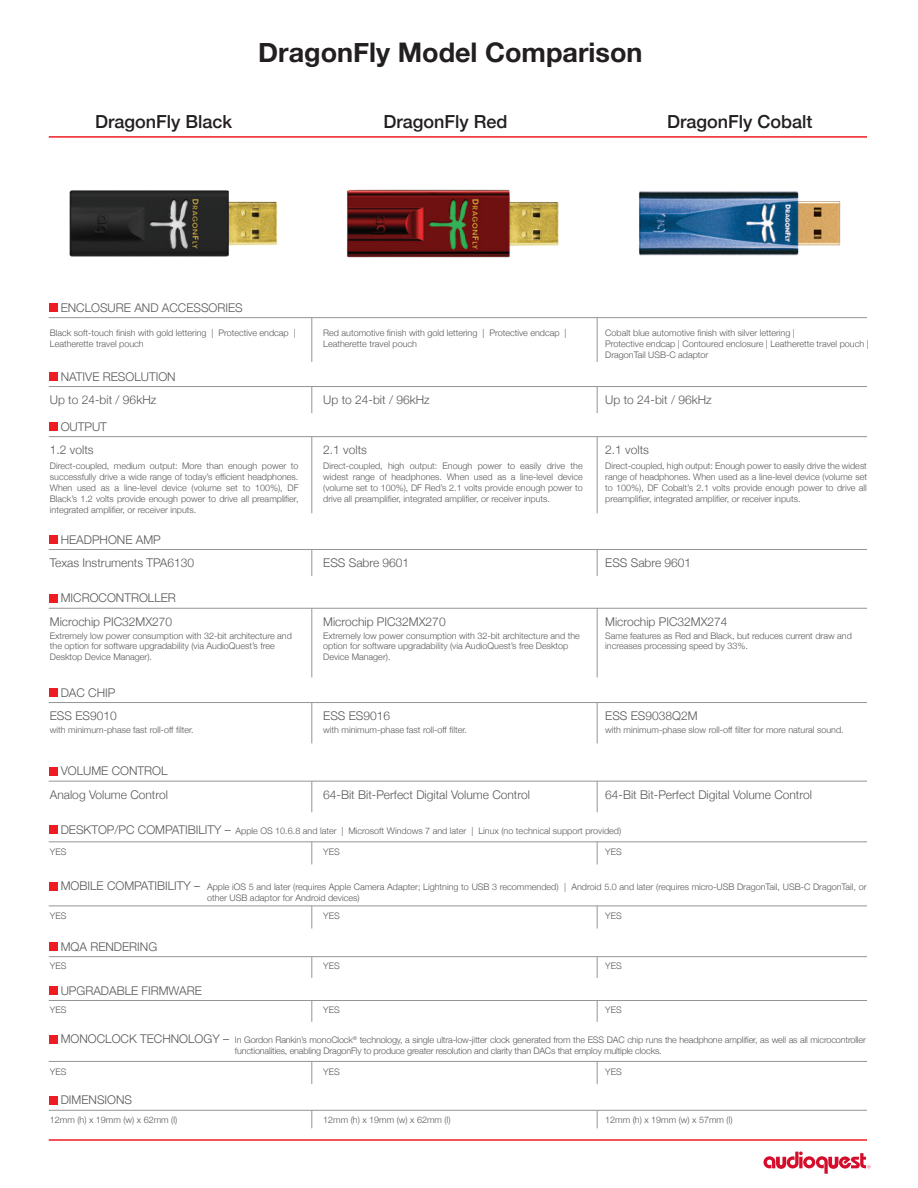
<style>
.page{position:relative;width:918px;height:1188px;background:#fff}
.page>*{position:absolute;margin:0;border:0;box-sizing:border-box;transform-origin:0 0}
.t1{font:700 27px "Helvetica Neue";color:#231f20}
.t2{font:500 18px "Helvetica Neue";color:#231f20}
.t3{font:300 12px/23.5px "Helvetica Neue";color:#57585a}
.t4{font:300 9px/10.8px "Helvetica Neue";color:#57585a}
.s1{font-size:12px}
</style>
<div class="page">
<hr style="left:49px;top:136px;width:818px;height:2px;background:#ee1d23">
<hr style="left:49px;top:1139px;width:818px;height:2px;background:#ee1d23">
<hr style="left:49px;top:317px;width:818px;height:1px;background:#939598">
<hr style="left:311px;top:318px;width:1px;height:44px;background:#939598">
<hr style="left:597px;top:318px;width:1px;height:44px;background:#939598">
<hr style="left:49px;top:386px;width:818px;height:1px;background:#939598">
<svg style="left:311px;top:387px;width:1px;height:26px"></svg>
<svg style="left:597px;top:387px;width:1px;height:26px"></svg>
<hr style="left:49px;top:549px;width:818px;height:1px;background:#939598">
<svg style="left:311px;top:550px;width:1px;height:26px"></svg>
<svg style="left:597px;top:550px;width:1px;height:26px"></svg>
<hr style="left:49px;top:906px;width:818px;height:1px;background:#939598">
<svg style="left:311px;top:906px;width:1px;height:23px"></svg>
<svg style="left:597px;top:906px;width:1px;height:23px"></svg>
<hr style="left:49px;top:1110px;width:818px;height:1px;background:#939598">
<svg style="left:311px;top:1110px;width:1px;height:18px"></svg>
<svg style="left:597px;top:1110px;width:1px;height:18px"></svg>
<hr style="left:49px;top:436px;width:818px;height:1px;background:#939598">
<hr style="left:311px;top:437px;width:1px;height:76px;background:#939598">
<hr style="left:597px;top:437px;width:1px;height:76px;background:#939598">
<hr style="left:49px;top:608px;width:818px;height:1px;background:#939598">
<hr style="left:311px;top:608px;width:1px;height:70px;background:#939598">
<hr style="left:597px;top:608px;width:1px;height:70px;background:#939598">
<hr style="left:49px;top:702px;width:818px;height:1px;background:#939598">
<hr style="left:311px;top:703px;width:1px;height:40px;background:#939598">
<hr style="left:597px;top:703px;width:1px;height:40px;background:#939598">
<hr style="left:49px;top:781px;width:818px;height:1px;background:#939598">
<hr style="left:311px;top:781px;width:1px;height:31px;background:#939598">
<hr style="left:597px;top:781px;width:1px;height:31px;background:#939598">
<div style="left:49px;top:303px;width:9px;height:9px;background:#ee1d23"></div>
<div style="left:49px;top:372px;width:9px;height:9px;background:#ee1d23"></div>
<div style="left:49px;top:535px;width:9px;height:9px;background:#ee1d23"></div>
<div style="left:49px;top:423px;width:9px;height:8px;background:#ee1d23"></div>
<div style="left:49px;top:594px;width:9px;height:8px;background:#ee1d23"></div>
<div style="left:49px;top:688px;width:9px;height:9px;background:#ee1d23"></div>
<div style="left:49px;top:767px;width:9px;height:8px;background:#ee1d23"></div>
<div style="left:49px;top:825px;width:9px;height:9px;background:#ee1d23"></div>
<hr style="left:49px;top:956px;width:818px;height:1px;background:#939598">
<svg style="left:311px;top:957px;width:1px;height:21px"></svg>
<svg style="left:597px;top:957px;width:1px;height:21px"></svg>
<hr style="left:49px;top:841px;width:818px;height:1px;background:#939598">
<svg style="left:311px;top:842px;width:1px;height:22px"></svg>
<svg style="left:597px;top:842px;width:1px;height:22px"></svg>
<hr style="left:49px;top:1061px;width:818px;height:1px;background:#939598">
<svg style="left:311px;top:1062px;width:1px;height:22px"></svg>
<svg style="left:597px;top:1062px;width:1px;height:22px"></svg>
<div style="left:49px;top:942px;width:9px;height:9px;background:#ee1d23"></div>
<hr style="left:49px;top:1000px;width:818px;height:1px;background:#939598">
<svg style="left:311px;top:1001px;width:1px;height:21px"></svg>
<svg style="left:597px;top:1001px;width:1px;height:21px"></svg>
<div style="left:49px;top:986px;width:9px;height:9px;background:#ee1d23"></div>
<div style="left:49px;top:882px;width:9px;height:8px;background:#ee1d23"></div>
<div style="left:49px;top:1035px;width:9px;height:8px;background:#ee1d23"></div>
<div style="left:49px;top:1096px;width:9px;height:8px;background:#ee1d23"></div>
<svg style="left:763px;top:1151px;width:108px;height:23px"></svg>
<img style="left:639px;top:191px;width:201px;height:65px">
<img style="left:69px;top:190px;width:208px;height:67px">
<img style="left:347px;top:189px;width:212px;height:69px">
<h2 class="t2" style="left:95px;top:107px;width:139px">DragonFly Black</h2>
<h1 class="t1" style="left:258px;top:31px;width:386px">DragonFly Model Comparison</h1>
<h2 class="t2" style="left:383px;top:107px;width:126px">DragonFly Red</h2>
<h2 class="t2" style="left:667px;top:107px;width:147px">DragonFly Cobalt</h2>
<h3 class="t3" style="left:61px;top:295px;width:184px">ENCLOSURE AND ACCESSORIES</h3>
<p class="t4" style="left:50px;top:327px;width:247px">Black soft-touch finish with gold lettering | Protective endcap |<br>Leatherette travel pouch</p>
<p class="t4" style="left:323px;top:327px;width:245px">Red automotive finish with gold lettering | Protective endcap |<br>Leatherette travel pouch</p>
<p class="t4" style="left:605px;top:327px;width:265px">Cobalt blue automotive finish with silver lettering |<br>Protective endcap | Contoured enclosure | Leatherette travel pouch |<br>DragonTail USB-C adaptor</p>
<h3 class="t3" style="left:50px;top:364px;width:127px;text-indent:11px">NATIVE RESOLUTION<br>Up to 24-bit / 96kHz</h3>
<h3 class="t3" style="left:50px;top:414px;width:59px;text-indent:11px">OUTPUT<br>1.2 volts</h3>
<h3 class="t3" style="left:323px;top:387px;width:108px">Up to 24-bit / 96kHz</h3>
<h3 class="t3" style="left:605px;top:387px;width:108px">Up to 24-bit / 96kHz</h3>
<h3 class="t3" style="left:323px;top:437px;width:45px">2.1 volts</h3>
<h3 class="t3" style="left:605px;top:437px;width:45px">2.1 volts</h3>
<p class="t4" style="left:50px;top:460px;width:250px;text-align:justify">Direct-coupled, medium output: More than enough power to successfully drive a wide range of today’s efficient headphones.<br>When used as a line-level device (volume set to 100%), DF Black’s 1.2 volts provide enough power to drive all preamplifier, integrated amplifier, or receiver inputs.</p>
<p class="t4" style="left:323px;top:460px;width:261px;text-align:justify">Direct-coupled, high output: Enough power to easily drive the widest range of headphones. When used as a line-level device (volume set to 100%), DF Red’s 2.1 volts provide enough power to drive all preamplifier, integrated amplifier, or receiver inputs.</p>
<p class="t4" style="left:605px;top:460px;width:263px;text-align:justify">Direct-coupled, high output: Enough power to easily drive the widest range of headphones. When used as a line-level device (volume set to 100%), DF Cobalt’s 2.1 volts provide enough power to drive all preamplifier, integrated amplifier, or receiver inputs.</p>
<h3 class="t3" style="left:50px;top:527px;width:146px;text-indent:11px">HEADPHONE AMP<br>Texas Instruments TPA6130</h3>
<h3 class="t3" style="left:50px;top:585px;width:128px;text-indent:11px">MICROCONTROLLER<br>Microchip PIC32MX270</h3>
<h3 class="t3" style="left:323px;top:550px;width:88px">ESS Sabre 9601</h3>
<h3 class="t3" style="left:605px;top:550px;width:88px">ESS Sabre 9601</h3>
<h3 class="t3" style="left:323px;top:609px;width:124px">Microchip PIC32MX270</h3>
<h3 class="t3" style="left:605px;top:609px;width:124px">Microchip PIC32MX274</h3>
<p class="t4" style="left:50px;top:629px;width:244px">Extremely low power consumption with 32-bit architecture and the option for software upgradability (via AudioQuest’s free<br>Desktop Device Manager).</p>
<p class="t4" style="left:323px;top:629px;width:258px">Extremely low power consumption with 32-bit architecture and the option for software upgradability (via AudioQuest’s free Desktop<br>Device Manager).</p>
<p class="t4" style="left:605px;top:629px;width:248px">Same features as Red and Black, but reduces current draw and increases processing speed by 33%.</p>
<h3 class="t3" style="left:50px;top:680px;width:68px;text-align:right">DAC CHIP<br>ESS ES9010</h3>
<h3 class="t3" style="left:323px;top:703px;width:68px">ESS ES9016</h3>
<h3 class="t3" style="left:605px;top:703px;width:94px">ESS ES9038Q2M</h3>
<p class="t4" style="left:50px;top:724px;width:145px">with minimum-phase fast roll-off filter.</p>
<p class="t4" style="left:323px;top:724px;width:145px">with minimum-phase fast roll-off filter.</p>
<p class="t4" style="left:605px;top:724px;width:240px">with minimum-phase slow roll-off filter for more natural sound.</p>
<h3 class="t3" style="left:50px;top:758px;width:120px;text-align:right">VOLUME CONTROL<br>Analog Volume Control</h3>
<h3 class="t3" style="left:323px;top:782px;width:208px">64-Bit Bit-Perfect Digital Volume Control</h3>
<h3 class="t3" style="left:605px;top:782px;width:208px">64-Bit Bit-Perfect Digital Volume Control</h3>
<p class="t4" style="left:61px;top:825px;width:562px"><span class="s1">DESKTOP/PC COMPATIBILITY –</span> Apple OS 10.6.8 and later | Microsoft Windows 7 and later | Linux (no technical support provided)</p>
<p class="t4" style="left:50px;top:846px;width:18px">YES</p>
<p class="t4" style="left:323px;top:846px;width:18px">YES</p>
<p class="t4" style="left:605px;top:846px;width:18px">YES</p>
<p class="t4" style="left:207px;top:881px;width:661px;text-indent:-146px"><span class="s1">MOBILE COMPATIBILITY –</span> Apple iOS 5 and later (requires Apple Camera Adapter; Lightning to USB 3 recommended) | Android 5.0 and later (requires micro-USB DragonTail, USB-C DragonTail, or other USB adaptor for Android devices)</p>
<p class="t4" style="left:50px;top:910px;width:18px">YES</p>
<p class="t4" style="left:323px;top:910px;width:18px">YES</p>
<p class="t4" style="left:605px;top:910px;width:18px">YES</p>
<h3 class="t3" style="left:61px;top:934px;width:98px">MQA RENDERING</h3>
<p class="t4" style="left:50px;top:960px;width:18px">YES</p>
<p class="t4" style="left:323px;top:960px;width:18px">YES</p>
<p class="t4" style="left:605px;top:960px;width:18px">YES</p>
<h3 class="t3" style="left:61px;top:978px;width:143px">UPGRADABLE FIRMWARE</h3>
<p class="t4" style="left:50px;top:1004px;width:18px">YES</p>
<p class="t4" style="left:323px;top:1004px;width:18px">YES</p>
<p class="t4" style="left:605px;top:1004px;width:18px">YES</p>
<h3 class="t3" style="left:61px;top:1027px;width:170px">MONOCLOCK TECHNOLOGY –</h3>
<p class="t4" style="left:235px;top:1034px;width:633px">In Gordon Rankin’s monoClock<sup>®</sup> technology, a single ultra-low-jitter clock generated from the ESS DAC chip runs the headphone amplifier, as well as all microcontroller functionalities, enabling DragonFly to produce greater resolution and clarity than DACs that employ multiple clocks.</p>
<p class="t4" style="left:50px;top:1065px;width:18px">YES</p>
<p class="t4" style="left:323px;top:1065px;width:18px">YES</p>
<p class="t4" style="left:605px;top:1065px;width:18px">YES</p>
<h3 class="t3" style="left:61px;top:1087px;width:73px">DIMENSIONS</h3>
<p class="t4" style="left:50px;top:1113px;width:129px">12mm (h) x 19mm (w) x 62mm (l)</p>
<p class="t4" style="left:323px;top:1113px;width:129px">12mm (h) x 19mm (w) x 62mm (l)</p>
<p class="t4" style="left:605px;top:1113px;width:129px">12mm (h) x 19mm (w) x 57mm (l)</p>
</div>
